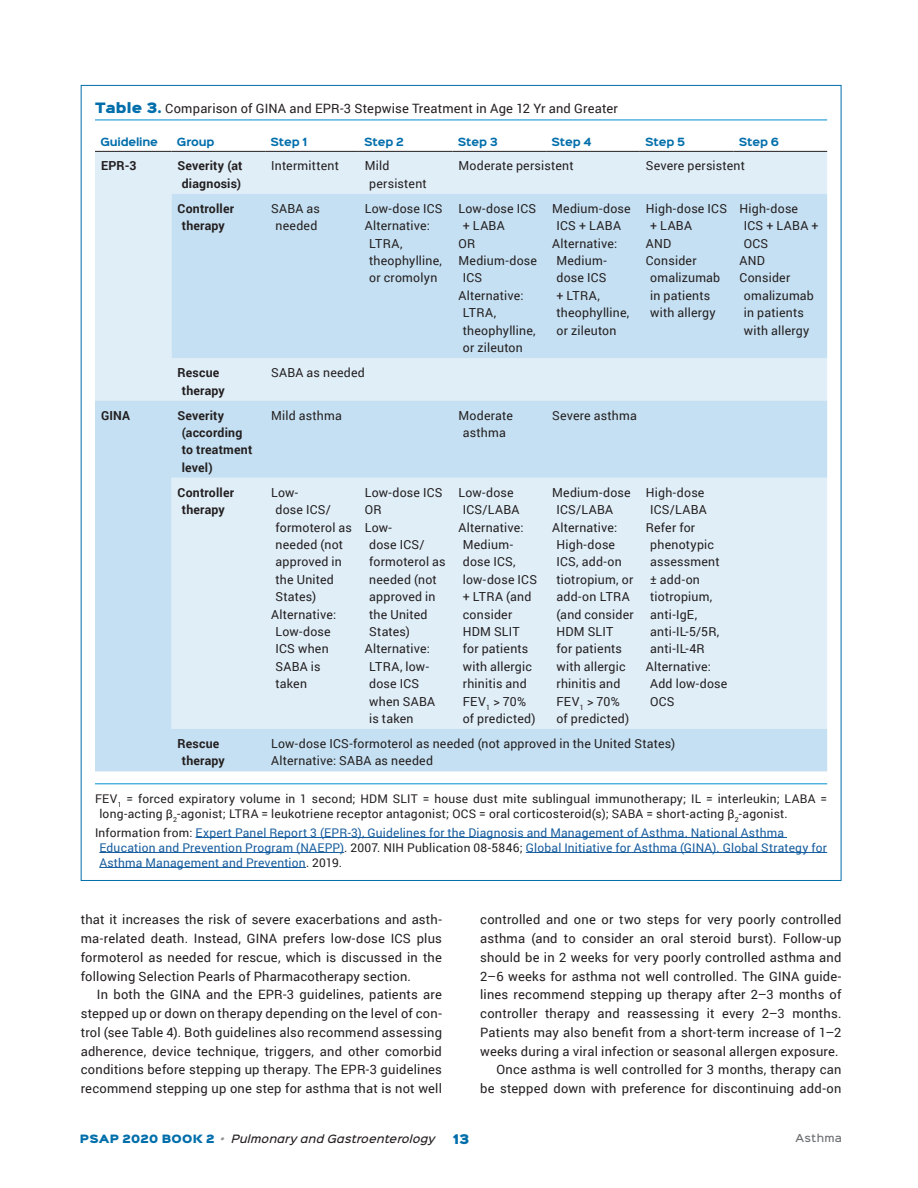
<style>
.page{position:relative;width:918px;height:1188px;background:#fff}
.page>*{position:absolute;margin:0;border:0;box-sizing:border-box;transform-origin:0 0}
.Body{font:12.9px/18.8px "Roboto";letter-spacing:.015em;color:#231f20;text-align:justify}
.BodyFirstPara{font:12.9px/18.8px "Roboto";letter-spacing:.015em;color:#231f20;text-align:justify}
.TableHD{font:12.9px "Roboto";letter-spacing:.015em;color:#231f20}
.TbkCellLeft{font:12.45px/17.4px "Roboto";letter-spacing:.015em;color:#231f20}
.TbkCellLeft-2{font:700 12.45px/17.4px "Roboto";letter-spacing:.015em;color:#231f20;text-align:center}
.TblFooter2{font:12px/15px "Roboto";letter-spacing:.02em;color:#175d9e}
.TblFooter{font:12px/15px "Roboto";letter-spacing:.02em;color:#231f20}
.t1{font:12px "Sinkin Sans 900 X Black";color:#006eab}
.t2{font:italic 500 10.35px "Sinkin Sans 500";letter-spacing:.02em;color:#231f20}
.TableHeadrow{font:700 10.2px "Sinkin Sans 700";letter-spacing:-.02em;color:#006eab}
.t3{font:500 9.9px "Sinkin Sans 500";letter-spacing:.03em;color:#6c6d70}
.s1{font-family:"Sinkin Sans 900 X Black";color:#006eab}
.s2{color:#231f20}
.s3{font-family:"Sinkin Sans 900 X Black";font-weight:400;font-style:normal;color:#006eab}
.s4{color:#939598}
</style>
<div class="page">
<hr style="left:95px;top:120px;width:732px;height:1px;background:#008fd0">
<div style="left:95px;top:152px;width:732px;height:42px;background:#e0eef8"></div>
<svg style="left:95px;top:194px;width:732px;height:577px;background:#d2e6f4"></svg>
<hr style="left:95px;top:151px;width:77px;height:1px;background:#231f20">
<hr style="left:172px;top:151px;width:93px;height:1px;background:#231f20">
<hr style="left:265px;top:151px;width:94px;height:1px;background:#231f20">
<hr style="left:359px;top:151px;width:94px;height:1px;background:#231f20">
<hr style="left:453px;top:151px;width:93px;height:1px;background:#231f20">
<hr style="left:546px;top:151px;width:94px;height:1px;background:#231f20">
<hr style="left:640px;top:151px;width:94px;height:1px;background:#231f20">
<hr style="left:734px;top:151px;width:93px;height:1px;background:#231f20">
<hr style="left:95px;top:783px;width:732px;height:1px;background:#008fd0">
<hr style="left:195px;top:837px;width:592px;height:1px;background:#175d9e">
<hr style="left:99px;top:852px;width:245px;height:1px;background:#175d9e">
<hr style="left:526px;top:852px;width:301px;height:1px;background:#175d9e">
<hr style="left:99px;top:867px;width:207px;height:1px;background:#175d9e">
<p class="TableHD" style="left:95px;top:99px;width:524px"><span class="s1">Table 3.</span> Comparison of GINA and EPR-3 Stepwise Treatment in Age 12 Yr and Greater</p>
<p class="TableHeadrow" style="left:100px;top:136px;width:59px">Guideline</p>
<p class="TableHeadrow" style="left:177px;top:136px;width:39px">Group</p>
<p class="TableHeadrow" style="left:271px;top:136px;width:38px">Step 1</p>
<p class="TableHeadrow" style="left:364px;top:136px;width:41px">Step 2</p>
<p class="TableHeadrow" style="left:458px;top:136px;width:41px">Step 3</p>
<p class="TableHeadrow" style="left:552px;top:136px;width:41px">Step 4</p>
<p class="TableHeadrow" style="left:645px;top:136px;width:41px">Step 5</p>
<p class="TableHeadrow" style="left:739px;top:136px;width:42px">Step 6</p>
<p class="TbkCellLeft-2" style="left:101px;top:157px;width:37px">EPR-3</p>
<p class="TbkCellLeft-2" style="left:178px;top:157px;width:66px">Severity (at diagnosis)</p>
<p class="TbkCellLeft" style="left:271px;top:157px;width:69px">Intermittent</p>
<p class="TbkCellLeft" style="left:369px;top:157px;width:59px;text-indent:-4px">Mild persistent</p>
<p class="TbkCellLeft" style="left:459px;top:157px;width:117px">Moderate persistent</p>
<p class="TbkCellLeft" style="left:646px;top:157px;width:101px">Severe persistent</p>
<p class="TbkCellLeft-2" style="left:178px;top:199px;width:58px">Controller therapy</p>
<p class="TbkCellLeft" style="left:271px;top:199px;width:50px;text-align:center">SABA as needed</p>
<p class="TbkCellLeft" style="left:365px;top:199px;width:79px">Low-dose ICS</p>
<p class="TbkCellLeft" style="left:463px;top:199px;width:75px;text-indent:-4px">Low-dose ICS + LABA</p>
<p class="TbkCellLeft" style="left:459px;top:234px;width:18px">OR</p>
<p class="TbkCellLeft" style="left:463px;top:251px;width:76px;text-indent:-4px">Medium-dose<br>ICS</p>
<p class="TbkCellLeft" style="left:463px;top:286px;width:74px;text-indent:-4px">Alternative:<br>LTRA, theophylline, or zileuton</p>
<p class="TbkCellLeft" style="left:552px;top:199px;width:80px;text-align:center">Medium-dose<br>ICS + LABA</p>
<p class="TbkCellLeft" style="left:557px;top:234px;width:74px;text-indent:-4px">Alternative:<br>Medium&shy;dose ICS<br>+ LTRA, theophylline, or zileuton</p>
<p class="TbkCellLeft" style="left:650px;top:199px;width:78px;text-indent:-4px">High-dose ICS + LABA</p>
<p class="TbkCellLeft" style="left:646px;top:234px;width:27px">AND</p>
<p class="TbkCellLeft" style="left:650px;top:251px;width:72px;text-indent:-4px">Consider omalizumab in patients with allergy</p>
<p class="TbkCellLeft" style="left:744px;top:199px;width:76px;text-indent:-4px">High-dose<br>ICS + LABA +<br>OCS</p>
<p class="TbkCellLeft" style="left:740px;top:251px;width:27px">AND</p>
<p class="TbkCellLeft" style="left:744px;top:269px;width:72px;text-indent:-4px">Consider omalizumab in patients with allergy</p>
<p class="TbkCellLeft" style="left:369px;top:217px;width:74px;text-indent:-4px">Alternative:<br>LTRA, theophylline, or cromolyn</p>
<p class="TbkCellLeft-2" style="left:178px;top:363px;width:49px">Rescue therapy</p>
<p class="TbkCellLeft" style="left:271px;top:364px;width:95px">SABA as needed</p>
<p class="TbkCellLeft-2" style="left:101px;top:406px;width:31px">GINA</p>
<p class="TbkCellLeft-2" style="left:182px;top:406px;width:72px;text-align:left;text-indent:-4px">Severity (according to treatment level)</p>
<p class="TbkCellLeft" style="left:271px;top:406px;width:72px">Mild asthma</p>
<p class="TbkCellLeft" style="left:459px;top:406px;width:56px;text-align:center">Moderate asthma</p>
<p class="TbkCellLeft" style="left:552px;top:406px;width:86px">Severe asthma</p>
<p class="TbkCellLeft-2" style="left:178px;top:483px;width:58px">Controller therapy</p>
<p class="TbkCellLeft" style="left:276px;top:483px;width:78px;text-indent:-4px">Low-<br>dose ICS/ formoterol as needed (not approved in the United<br>States)</p>
<p class="TbkCellLeft" style="left:276px;top:605px;width:62px;text-indent:-4px">Alternative:<br>Low-dose<br>ICS when<br>SABA is taken</p>
<p class="TbkCellLeft" style="left:365px;top:483px;width:79px">Low-dose ICS</p>
<p class="TbkCellLeft" style="left:365px;top:501px;width:18px">OR</p>
<p class="TbkCellLeft" style="left:369px;top:518px;width:78px;text-indent:-4px">Low-<br>dose ICS/ formoterol as needed (not approved in the United<br>States)</p>
<p class="TbkCellLeft" style="left:369px;top:640px;width:68px;text-indent:-4px">Alternative:<br>LTRA, low&shy;dose ICS when SABA is taken</p>
<p class="TbkCellLeft" style="left:459px;top:483px;width:63px;text-align:center">Low-dose<br>ICS/LABA</p>
<p class="TbkCellLeft" style="left:463px;top:518px;width:76px;text-indent:-4px">Alternative:<br>Medium&shy;dose ICS, low-dose ICS + LTRA (and consider<br>HDM SLIT for patients with allergic rhinitis and<br>FEV<sub>1</sub> &gt; 70% of predicted)</p>
<p class="TbkCellLeft" style="left:557px;top:483px;width:76px;text-indent:-4px">Medium-dose<br>ICS/LABA</p>
<p class="TbkCellLeft" style="left:557px;top:518px;width:79px;text-indent:-4px">Alternative:<br>High-dose<br>ICS, add-on tiotropium, or add-on LTRA (and consider<br>HDM SLIT<br>for patients with allergic rhinitis and<br>FEV<sub>1</sub> &gt; 70% of predicted)</p>
<p class="TbkCellLeft" style="left:646px;top:483px;width:63px;text-align:center">High-dose<br>ICS/LABA</p>
<p class="TbkCellLeft" style="left:650px;top:518px;width:71px;text-indent:-4px">Refer for phenotypic assessment ± add-on tiotropium, anti-IgE, anti-IL-5/5R, anti-IL-4R</p>
<p class="TbkCellLeft" style="left:650px;top:657px;width:79px;text-indent:-4px">Alternative:<br>Add low-dose<br>OCS</p>
<p class="TbkCellLeft-2" style="left:178px;top:734px;width:49px">Rescue therapy</p>
<p class="TbkCellLeft" style="left:271px;top:734px;width:405px">Low-dose ICS-formoterol as needed (not approved in the United States)</p>
<p class="TbkCellLeft" style="left:271px;top:752px;width:163px">Alternative: SABA as needed</p>
<p class="TblFooter" style="left:99px;top:791px;width:729px;text-indent:-4px">FEV<sub>1</sub> = forced expiratory volume in 1 second; HDM SLIT = house dust mite sublingual immunotherapy; IL = interleukin; LABA = long-acting β<sub>2</sub>-agonist; LTRA = leukotriene receptor antagonist; OCS = oral corticosteroid(s); SABA = short-acting β<sub>2</sub>-agonist.</p>
<p class="TblFooter2" style="left:99px;top:824px;width:729px;text-indent:-4px"><span class="s2">Information from:</span> Expert Panel Report 3 (EPR-3), Guidelines for the Diagnosis and Management of Asthma. National Asthma<br>Education and Prevention Program (NAEPP)<span class="s2">. 2007. NIH Publication 08-5846;</span> Global Initiative for Asthma (GINA). Global Strategy for<br>Asthma Management and Prevention<span class="s2">. 2019.</span></p>
<p class="BodyFirstPara" style="left:81px;top:910px;width:363px">that it increases the risk of severe exacerbations and asth&shy;ma-related death. Instead, GINA prefers low-dose ICS plus formoterol as needed for rescue, which is discussed in the following Selection Pearls of Pharmacotherapy section.</p>
<p class="Body" style="left:81px;top:985px;width:363px;text-indent:16px">In both the GINA and the EPR-3 guidelines, patients are stepped up or down on therapy depending on the level of con&shy;trol (see Table 4). Both guidelines also recommend assessing adherence, device technique, triggers, and other comorbid conditions before stepping up therapy. The EPR-3 guidelines recommend stepping up one step for asthma that is not well</p>
<p class="Body" style="left:480px;top:910px;width:363px">controlled and one or two steps for very poorly controlled asthma (and to consider an oral steroid burst). Follow-up should be in 2 weeks for very poorly controlled asthma and 2–6 weeks for asthma not well controlled. The GINA guide&shy;lines recommend stepping up therapy after 2–3 months of controller therapy and reassessing it every 2–3 months.<br>Patients may also benefit from a short-term increase of 1–2 weeks during a viral infection or seasonal allergen exposure.</p>
<p class="Body" style="left:480px;top:1060px;width:363px;text-align:right">Once asthma is well controlled for 3 months, therapy can be stepped down with preference for discontinuing add-on</p>
<p class="t2" style="left:80px;top:1130px;width:357px"><span class="s3">PSAP 2020 BOOK 2</span> <span class="s4">•</span> Pulmonary and Gastroenterology</p>
<p class="t1" style="left:453px;top:1133px;width:18px">13</p>
<p class="t3" style="left:796px;top:1130px;width:48px">Asthma</p>
</div>
